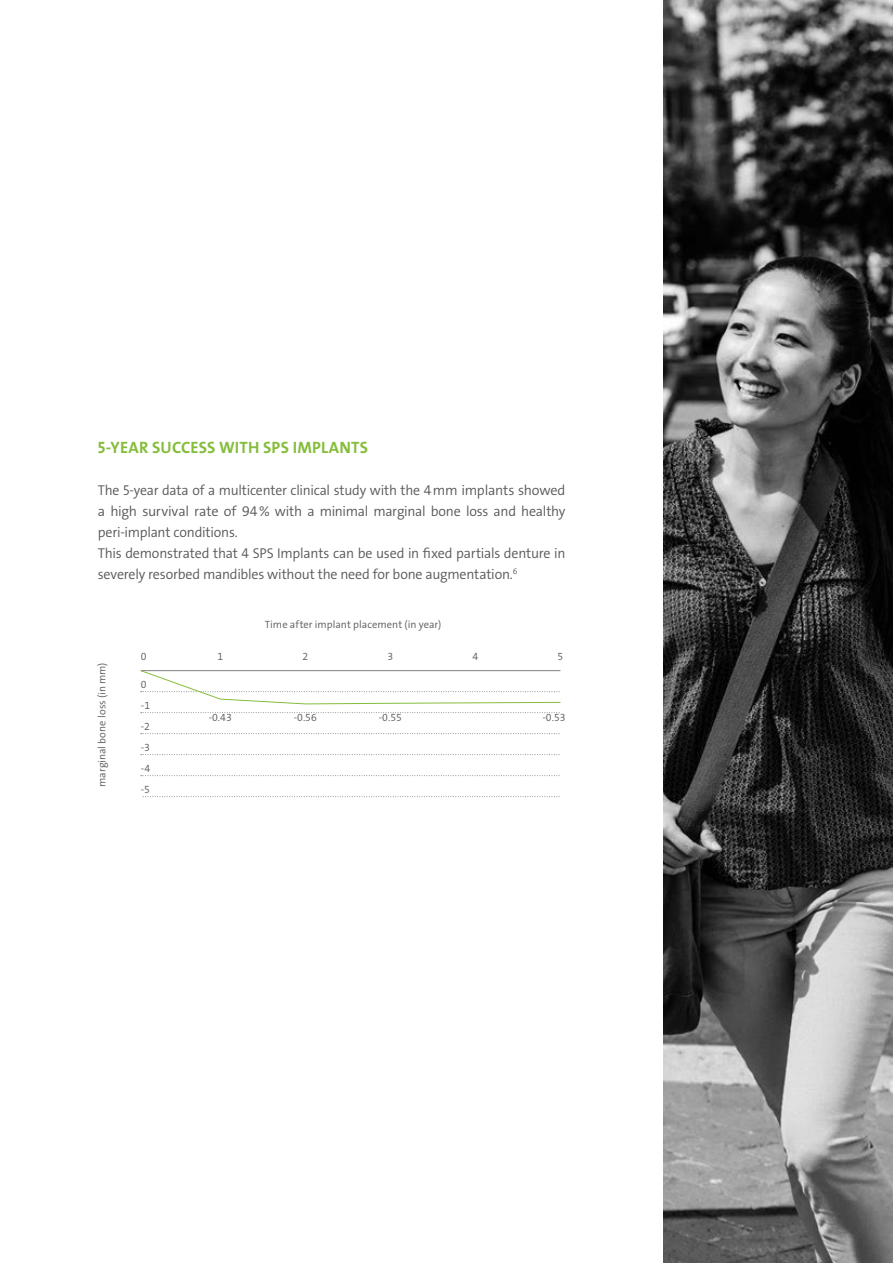
<style>
.page{position:relative;width:893px;height:1263px;background:#fff}
.page>*{position:absolute;margin:0;border:0;box-sizing:border-box;transform-origin:0 0}
.t1{font:16.5px "The Sans LP7 Bld";letter-spacing:.01em;color:#85bd3b}
.t2{font:14.25px/21px "The Sans LP4 Se Lig";letter-spacing:-.015em;color:#57585a;text-align:justify}
.t3{font:10.5px/21px "The Sans LP4 Se Lig";color:#57585a;text-align:justify}
</style>
<div class="page">
<svg style="left:141px;top:733px;width:419px;height:1px"></svg>
<svg style="left:143px;top:796px;width:417px;height:1px"></svg>
<svg style="left:141px;top:775px;width:419px;height:1px"></svg>
<svg style="left:141px;top:712px;width:419px;height:1px"></svg>
<svg style="left:141px;top:754px;width:419px;height:1px"></svg>
<svg style="left:140px;top:670px;width:421px;height:35px"></svg>
<hr style="left:141px;top:670px;width:419px;height:1px;background:#808285">
<img style="left:663px;top:0;width:230px;height:1263px">
<p class="t1" style="left:98px;top:436px;width:272px">5-YEAR SUCCESS WITH SPS IMPLANTS</p>
<p class="t2" style="left:98px;top:479px;width:469px">The 5-year data of a multicenter clinical study with the 4mm implants showed a high survival rate of 94% with a minimal marginal bone loss and healthy peri-implant conditions.</p>
<p class="t2" style="left:98px;top:542px;width:469px">This demonstrated that 4 SPS Implants can be used in fixed partials denture in severely resorbed mandibles without the need for bone augmentation.<sup>6</sup></p>
<p class="t3" style="left:265px;top:614px;width:178px">Time after implant placement (in year)</p>
<p class="t3" style="left:92px;top:787px;width:126px;rotate:-90deg">marginal bone loss (in mm)</p>
<p class="t3" style="left:302px;top:646px;width:7px">2</p>
<p class="t3" style="left:387px;top:646px;width:7px">3</p>
<p class="t3" style="left:472px;top:646px;width:7px">4</p>
<p class="t3" style="left:558px;top:646px;width:7px">5</p>
<p class="t3" style="left:217px;top:646px;width:7px">1</p>
<p class="t3" style="left:141px;top:646px;width:7px">0</p>
<p class="t3" style="left:141px;top:674px;width:7px">0</p>
<p class="t3" style="left:141px;top:695px;width:11px">-1 -2 -3 -4 -5</p>
<p class="t3" style="left:209px;top:707px;width:25px">-0.43</p>
<p class="t3" style="left:294px;top:707px;width:25px">-0.56</p>
<p class="t3" style="left:379px;top:707px;width:25px">-0.55</p>
<p class="t3" style="left:542px;top:707px;width:25px">-0.53</p>
</div>
